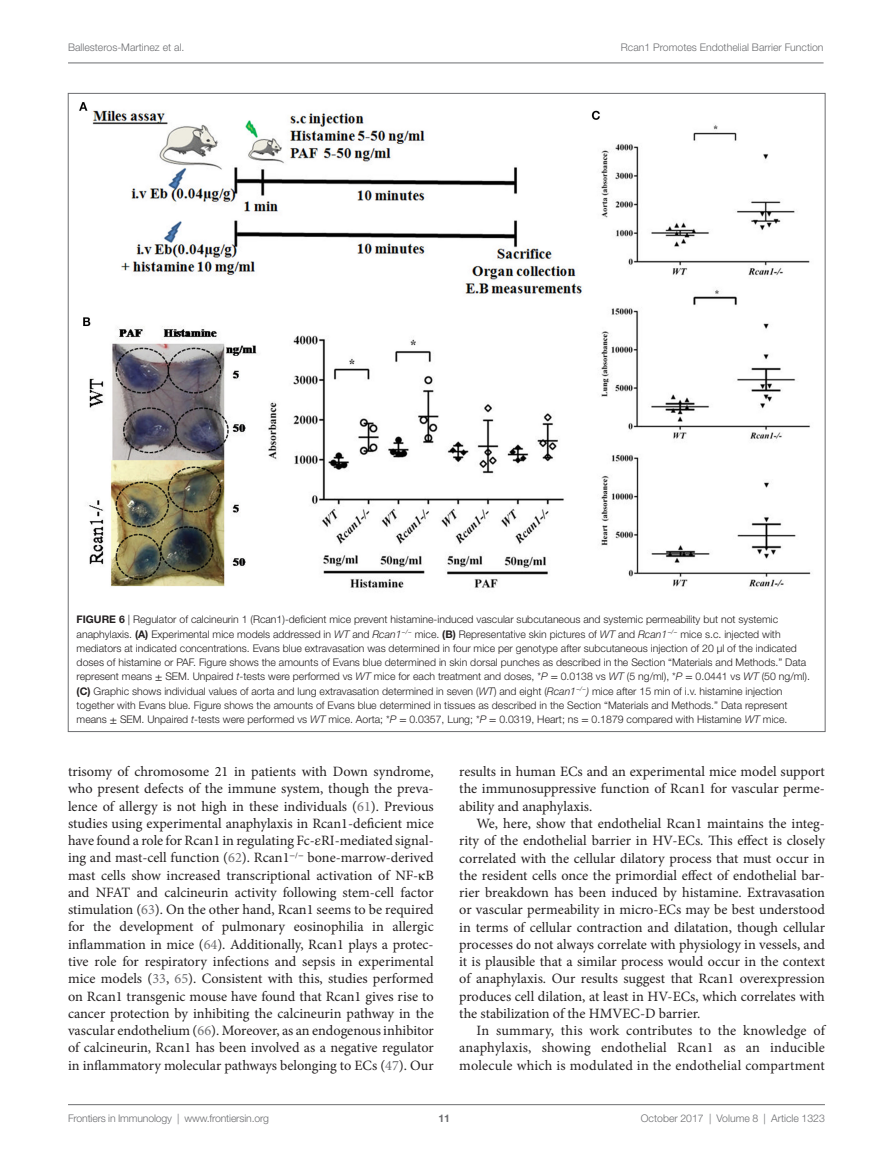
<style>
.page{position:relative;width:893px;height:1170px;background:#fff}
.page>*{position:absolute;margin:0;border:0;box-sizing:border-box;transform-origin:0 0}
.t1{font:14.25px/17.2px "Minion Pro";color:#231f20;text-align:justify}
.t2{font:300 10.5px/14.2px "Helvetica Neue LT Std";color:#231f20}
.t3{font:300 10.5px "Helvetica Neue LT Std";color:#6c6d70}
.t4{font:700 10.5px "Helvetica Neue LT Std";color:#6c6d70}
.s1{font-weight:700}
.s2{font-style:italic}
.s3{font-family:"STIX General";font-weight:400}
.s4{color:#6c6d70}
.s5{font-family:"STIX General"}
</style>
<div class="page">
<img style="left:79px;top:102px;width:732px;height:486px">
<hr style="left:68px;top:1104px;width:757px;height:1px;background:#6c6d70">
<hr style="left:68px;top:63px;width:755px;height:1px;background:#6c6d70">
<p class="t3" style="left:68px;top:41px;width:118px">Ballesteros-Martinez et al.</p>
<p class="t3" style="left:621px;top:41px;width:204px">Rcan1 Promotes Endothelial Barrier Function</p>
<p class="t2" style="left:77px;top:612px;width:735px"><span class="s1">FIG URE 6</span> | Regulator of calcineurin 1 (Rcan1)-deficient mice prevent histamine-induced vascular subcutaneous and systemic permeability but not systemic anaphylaxis. <span class="s1">(A)</span> Experimental mice models addressed in <span class="s2">WT</span> and <span class="s2">Rcan1</span><sup>−</sup><sup>/</sup><sup>−</sup> mice. <span class="s1">(B)</span> Representative skin pictures of <span class="s2">WT</span> and <span class="s2">Rcan1</span><sup>−</sup><sup>/</sup><sup>−</sup> mice s.c. injected with mediators at indicated concentrations. Evans blue extravasation was determined in four mice per genotype after subcutaneous injection of 20 µl of the indicated doses of histamine or PAF. Figure shows the amounts of Evans blue determined in skin dorsal punches as described in the Section “Materials and Methods.” Data represent means <span class="s3">±</span> SEM. Unpaired <span class="s2">t</span>-tests were performed vs <span class="s2">WT</span> mice for each treatment and doses, *<span class="s2">P</span> <span class="s3">=</span> 0.0138 vs <span class="s2">WT</span> (5 ng/ml), *<span class="s2">P</span> <span class="s3">=</span> 0.0441 vs <span class="s2">WT</span> (50 ng/ml). <span class="s1">(C)</span> Graphic shows individual values of aorta and lung extravasation determined in seven (<span class="s2">WT</span>) and eight (<span class="s2">Rcan1</span><sup>−</sup><sup>/</sup><sup>−</sup><span class="s2">)</span> mice after 15 min of i.v. histamine injection together with Evans blue. Figure shows the amounts of Evans blue determined in tissues as described in the Section “Materials and Methods.” Data represent means <span class="s3">±</span> SEM. Unpaired <span class="s2">t</span>-tests were performed vs <span class="s2">WT</span> mice. Aorta; *<span class="s2">P</span> <span class="s3">=</span> 0.0357, Lung; *<span class="s2">P</span> <span class="s3">=</span> 0.0319, Heart; ns <span class="s3">=</span> 0.1879 compared with Histamine <span class="s2">WT</span> mice.</p>
<p class="t1" style="left:68px;top:763px;width:367px">trisomy of chromosome 21 in patients with Down syndrome, who present defects of the immune system, though the preva&shy;lence of allergy is not high in these individuals (<span class="s4">61</span>). Previous studies using experimental anaphylaxis in Rcan1-deficient mice have found a role for Rcan1 in regulating Fc-<span class="s5">ε</span>RI-mediated signal&shy;ing and mast-cell function (<span class="s4">62</span>). Rcan1<sup>−</sup><sup>/</sup><sup>−</sup> bone-marrow-derived mast cells show increased transcriptional activation of NF-<span class="s5">κ</span>B and NFAT and calcineurin activity following stem-cell factor stimulation (<span class="s4">63</span>). On the other hand, Rcan1 seems to be required for the development of pulmonary eosinophilia in allergic inflammation in mice (<span class="s4">64</span>). Additionally, Rcan1 plays a protec&shy;tive role for respiratory infections and sepsis in experimental mice models (<span class="s4">33</span>, <span class="s4">65</span>). Consistent with this, studies performed on Rcan1 transgenic mouse have found that Rcan1 gives rise to cancer protection by inhibiting the calcineurin pathway in the vascular endothelium (<span class="s4">66</span>). Moreover, as an endogenous inhibitor of calcineurin, Rcan1 has been involved as a negative regulator in inflammatory molecular pathways belonging to ECs (<span class="s4">47</span>). Our</p>
<p class="t1" style="left:459px;top:763px;width:367px">results in human ECs and an experimental mice model support the immunosuppressive function of Rcan1 for vascular perme&shy;ability and anaphylaxis.</p>
<p class="t1" style="left:459px;top:814px;width:367px;text-indent:17px">We, here, show that endothelial Rcan1 maintains the integ&shy;rity of the endothelial barrier in HV-ECs. This effect is closely correlated with the cellular dilatory process that must occur in the resident cells once the primordial effect of endothelial bar&shy;rier breakdown has been induced by histamine. Extravasation or vascular permeability in micro-ECs may be best understood in terms of cellular contraction and dilatation, though cellular processes do not always correlate with physiology in vessels, and it is plausible that a similar process would occur in the context of anaphylaxis. Our results suggest that Rcan1 overexpression produces cell dilation, at least in HV-ECs, which correlates with the stabilization of the HMVEC-D barrier.</p>
<p class="t1" style="left:459px;top:1021px;width:367px;text-indent:17px">In summary, this work contributes to the knowledge of anaphylaxis, showing endothelial Rcan1 as an inducible molecule which is modulated in the endothelial compartment</p>
<p class="t3" style="left:68px;top:1111px;width:203px">Frontiers in Immunology | www.frontiersin.org</p>
<p class="t3" style="left:641px;top:1111px;width:186px">October 2017 | Volume 8 | Article 1323</p>
<p class="t4" style="left:439px;top:1111px;width:13px">11</p>
</div>
